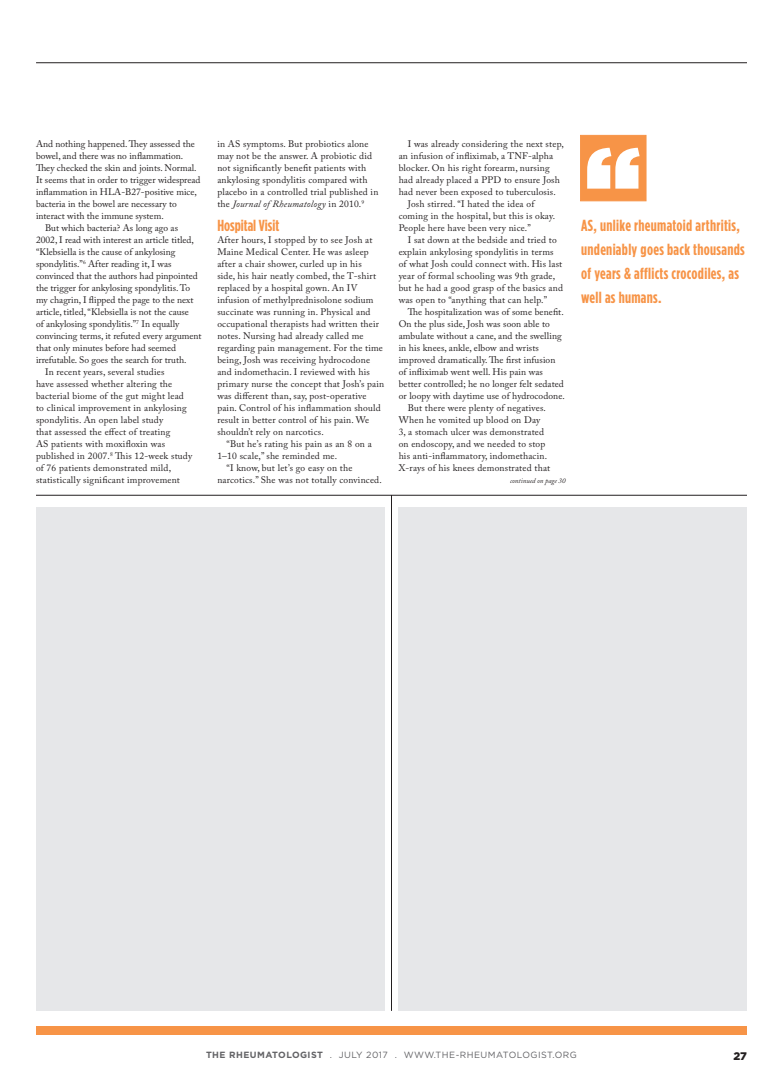
<style>
.page{position:relative;width:783px;height:1080px;background:#fff}
.page>*{position:absolute;margin:0;border:0;box-sizing:border-box;transform-origin:0 0}
.callout____alt{font:700 16px/24px "Gotham Condensed";letter-spacing:.02em;color:#f79447}
.body____subhead_1_li{font:700 16px "Gotham Condensed";color:#f79447}
.t1{font:900 11px "Gotham";color:#231f20}
.body____left_indent{font:9.5px/12px "Adobe Caslon Pro";letter-spacing:.02em;color:#231f20}
.body____left_indent-2{font:9.5px/12px "Adobe Caslon Pro";color:#231f20}
.t2{font:9px "Gotham";letter-spacing:.05em;color:#636366}
.body____continued_on{font:italic 7px "Adobe Caslon Pro";color:#231f20}
.s1{font-style:italic}
.s2{font-weight:700}
</style>
<div class="page">
<div style="left:36px;top:1026px;width:711px;height:9px;background:#f79447"></div>
<hr style="left:36px;top:62px;width:711px;height:1px;background:#231f20">
<hr style="left:36px;top:495px;width:711px;height:1px;background:#231f20">
<div style="left:36px;top:507px;width:348px;height:504px;background:#e6e7e9"></div>
<div style="left:399px;top:507px;width:348px;height:504px;background:#e6e7e9"></div>
<hr style="left:391px;top:495px;width:1px;height:516px;background:#231f20">
<div style="left:580px;top:135px;width:67px;height:66px;background:#f79447;border:1px solid #f79447"></div>
<svg style="left:587px;top:148px;width:53px;height:41px"></svg>
<p class="body____left_indent-2" style="left:36px;top:138px;width:166px">And nothing happened. They assessed the bowel, and there was no inflammation.<br>They checked the skin and joints. Normal.<br>It seems that in order to trigger widespread inflammation in HLA‑B27-positive mice, bacteria in the bowel are necessary to interact with the immune system.</p>
<p class="body____left_indent-2" style="left:36px;top:222px;width:167px;text-indent:9px">But which bacteria? As long ago as 2002, I read with interest an article titled, “Klebsiella is the cause of ankylosing spondylitis.”<sup>6</sup> After reading it, I was convinced that the authors had pinpointed the trigger for ankylosing spondylitis. To my chagrin, I flipped the page to the next article, titled, “Klebsiella is not the cause<br>of ankylosing spondylitis.”<sup>7</sup> In equally convincing terms, it refuted every argument that only minutes before had seemed irrefutable. So goes the search for truth.</p>
<p class="body____left_indent" style="left:36px;top:366px;width:158px;text-indent:9px">In recent years, several studies<br>have assessed whether altering the bacterial biome of the gut might lead to clinical improvement in ankylosing spondylitis. An open label study<br>that assessed the effect of treating<br>AS patients with moxifloxin was published in 2007.<sup>8</sup> This 12-week study of 76 patients demonstrated mild, statistically significant improvement</p>
<p class="body____left_indent" style="left:217px;top:138px;width:163px">in AS symptoms. But probiotics alone may not be the answer. A probiotic did not significantly benefit patients with ankylosing spondylitis compared with placebo in a controlled trial published in the <span class="s1">Journal of Rheumatology</span> in 2010.<sup>9</sup></p>
<p class="body____subhead_1_li" style="left:217px;top:216px;width:63px">Hospital Visit</p>
<p class="body____left_indent" style="left:217px;top:234px;width:168px">After hours, I stopped by to see Josh at Maine Medical Center. He was asleep after a chair shower, curled up in his<br>side, his hair neatly combed, the T-shirt replaced by a hospital gown. An IV infusion of methylprednisolone sodium succinate was running in. Physical and occupational therapists had written their notes. Nursing had already called me regarding pain management. For the time being, Josh was receiving hydrocodone and indomethacin. I reviewed with his primary nurse the concept that Josh’s pain was different than, say, post-operative pain. Control of his inflammation should result in better control of his pain. We shouldn’t rely on narcotics.</p>
<p class="body____left_indent" style="left:217px;top:438px;width:156px;text-indent:9px">“But he’s rating his pain as an 8 on a<br>1–10 scale,” she reminded me.</p>
<p class="body____left_indent" style="left:217px;top:462px;width:166px;text-indent:9px">“I know, but let’s go easy on the narcotics.” She was not totally convinced.</p>
<p class="body____left_indent" style="left:399px;top:138px;width:167px;text-indent:9px">I was already considering the next step, an infusion of infliximab, a TNF-alpha blocker. On his right forearm, nursing had already placed a PPD to ensure Josh had never been exposed to tuberculosis.</p>
<p class="body____left_indent" style="left:399px;top:198px;width:158px;text-indent:9px">Josh stirred. “I hated the idea of coming in the hospital, but this is okay.<br>People here have been very nice.”</p>
<p class="body____left_indent" style="left:399px;top:234px;width:166px;text-indent:9px">I sat down at the bedside and tried to explain ankylosing spondylitis in terms of what Josh could connect with. His last year of formal schooling was 9th grade, but he had a good grasp of the basics and was open to “anything that can help.”</p>
<p class="body____left_indent" style="left:399px;top:306px;width:168px;text-indent:9px">The hospitalization was of some benefit.<br>On the plus side, Josh was soon able to ambulate without a cane, and the swelling in his knees, ankle, elbow and wrists improved dramatically. The first infusion of infliximab went well. His pain was better controlled; he no longer felt sedated or loopy with daytime use of hydrocodone.</p>
<p class="body____left_indent" style="left:399px;top:402px;width:153px;text-indent:9px">But there were plenty of negatives.<br>When he vomited up blood on Day<br>3, a stomach ulcer was demonstrated on endoscopy, and we needed to stop his anti-inflammatory, indomethacin.<br>X-rays of his knees demonstrated that</p>
<p class="body____continued_on" style="left:510px;top:476px;width:57px">continued on page 30</p>
<p class="callout____alt" style="left:581px;top:213px;width:165px">AS, unlike rheumatoid arthritis, undeniably goes back thousands of years &amp; afflicts crocodiles, as well as humans.</p>
<p class="t2" style="left:206px;top:1050px;width:372px"><span class="s2">THE RHEUMATOLOGIST</span> . JULY 2017 . WWW.THE-RHEUMATOLOGIST.ORG</p>
<p class="t1" style="left:733px;top:1050px;width:15px">27</p>
</div>
